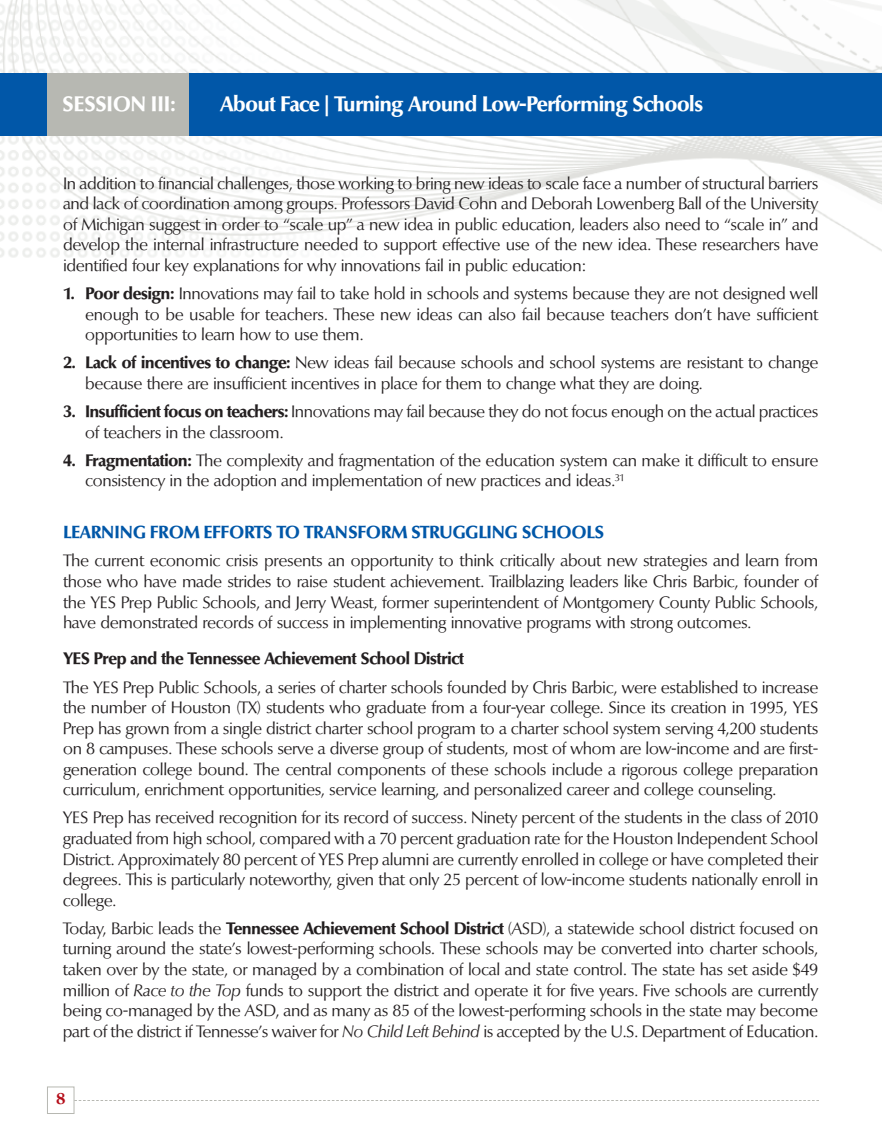
<style>
.page{position:relative;width:882px;height:1134px;background:#fff}
.page>*{position:absolute;margin:0;border:0;box-sizing:border-box;transform-origin:0 0}
.t1{font:700 21px "Optima BQ";letter-spacing:-.02em;color:#fff}
.t2{font:700 21px "Optima BQ";color:#fff}
.t3{font:700 17.5px "Optima BQ";color:#0157a8}
.t4{font:900 16.97px "Berkeley";color:#b50e1a}
.t5{font:16.62px/20.5px "Optima BQ";letter-spacing:-.02em;color:#231f20;text-align:justify}
.t6{font:700 16.62px "Optima BQ";letter-spacing:-.02em;color:#231f20}
.s1{font-weight:700}
.s2{font-style:italic}
</style>
<div class="page">
<img style="left:0;top:0;width:882px;height:258px">
<svg style="left:74px;top:1100px;width:745px;height:1px"></svg>
<div style="left:47px;top:1087px;width:27px;height:27px;border:1px solid #b7b8b2"></div>
<div style="left:0;top:73px;width:882px;height:63px;background:#0157a8"></div>
<div style="left:47px;top:73px;width:142px;height:63px;background:#b7b8b2"></div>
<p class="t2" style="left:62px;top:93px;width:115px">SESSION III:</p>
<p class="t1" style="left:220px;top:93px;width:485px">About Face | Turning Around Low-Performing Schools</p>
<p class="t5" style="left:63px;top:174px;width:757px">In addition to financial challenges, those working to bring new ideas to scale face a number of structural barriers and lack of coordination among groups. Professors David Cohn and Deborah Lowenberg Ball of the University of Michigan suggest in order to “scale up” a new idea in public education, leaders also need to “scale in” and develop the internal infrastructure needed to support effective use of the new idea. These researchers have identified four key explanations for why innovations fail in public education:</p>
<p class="t5" style="left:85px;top:284px;width:735px;text-indent:-22px"><span class="s1">1. Poor design:</span> Innovations may fail to take hold in schools and systems because they are not designed well enough to be usable for teachers. These new ideas can also fail because teachers don’t have sufficient opportunities to learn how to use them.</p>
<p class="t5" style="left:85px;top:353px;width:735px;text-indent:-22px"><span class="s1">2. Lack of incentives to change:</span> New ideas fail because schools and school systems are resistant to change because there are insufficient incentives in place for them to change what they are doing.</p>
<p class="t5" style="left:85px;top:402px;width:735px;text-indent:-22px"><span class="s1">3. Insufficient focus on teachers:</span> Innovations may fail because they do not focus enough on the actual practices of teachers in the classroom.</p>
<p class="t5" style="left:85px;top:451px;width:735px;text-indent:-22px"><span class="s1">4. Fragmentation:</span> The complexity and fragmentation of the education system can make it difficult to ensure consistency in the adoption and implementation of new practices and ideas.<sup>31</sup></p>
<p class="t3" style="left:63px;top:523px;width:542px">LEARNING FROM EFFORTS TO TRANSFORM STRUGGLING SCHOOLS</p>
<p class="t5" style="left:63px;top:551px;width:757px">The current economic crisis presents an opportunity to think critically about new strategies and learn from those who have made strides to raise student achievement. Trailblazing leaders like Chris Barbic, founder of the YES Prep Public Schools, and Jerry Weast, former superintendent of Montgomery County Public Schools, have demonstrated records of success in implementing innovative programs with strong outcomes.</p>
<p class="t6" style="left:63px;top:650px;width:402px">YES Prep and the Tennessee Achievement School District</p>
<p class="t5" style="left:63px;top:677px;width:757px">The YES Prep Public Schools, a series of charter schools founded by Chris Barbic, were established to increase the number of Houston (TX) students who graduate from a four-year college. Since its creation in 1995, YES Prep has grown from a single district charter school program to a charter school system serving 4,200 students on 8 campuses. These schools serve a diverse group of students, most of whom are low-income and are first&shy;generation college bound. The central components of these schools include a rigorous college preparation curriculum, enrichment opportunities, service learning, and personalized career and college counseling.</p>
<p class="t5" style="left:63px;top:808px;width:757px">YES Prep has received recognition for its record of success. Ninety percent of the students in the class of 2010 graduated from high school, compared with a 70 percent graduation rate for the Houston Independent School District. Approximately 80 percent of YES Prep alumni are currently enrolled in college or have completed their degrees. This is particularly noteworthy, given that only 25 percent of low-income students nationally enroll in college.</p>
<p class="t5" style="left:63px;top:919px;width:757px">Today, Barbic leads the <span class="s1">Tennessee Achievement School District</span> (ASD), a statewide school district focused on turning around the state’s lowest-performing schools. These schools may be converted into charter schools, taken over by the state, or managed by a combination of local and state control. The state has set aside $49 million of <span class="s2">Race to the Top</span> funds to support the district and operate it for five years. Five schools are currently being co-managed by the ASD, and as many as 85 of the lowest-performing schools in the state may become part of the district if Tennesse’s waiver for <span class="s2">No Child Left Behind</span> is accepted by the U.S. Department of Education.</p>
<p class="t4" style="left:56px;top:1092px;width:11px">8</p>
</div>
